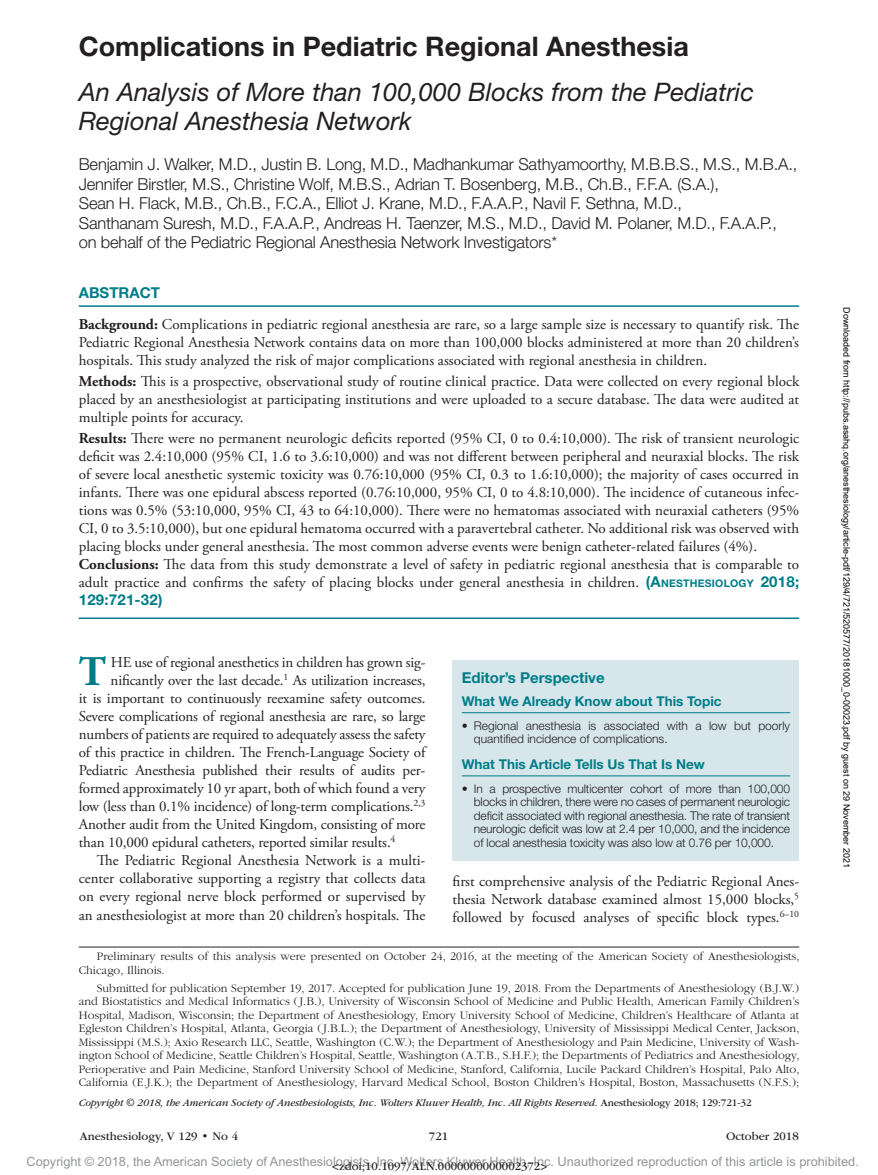
<style>
.page{position:relative;width:878px;height:1175px;background:#fff}
.page>*{position:absolute;margin:0;border:0;box-sizing:border-box;transform-origin:0 0}
.t1{font:700 42.15px "Adobe Garamond Pro";color:#007d88}
.t2{font:700 27px "Helvetica Neue LT Std";color:#231f20}
.t3{font:italic 25.5px/28.5px "Helvetica Neue LT Std";color:#231f20}
.t4{font:300 16.5px/19.5px "Helvetica Neue LT Std";letter-spacing:-.01em;color:#231f20}
.t5{font:15px/18px "Adobe Garamond Pro";color:#231f20;text-align:justify}
.t6{font:700 15px "Helvetica Neue LT Std";color:#007d88}
.t7{font:700 13.5px "Helvetica Neue LT Std";color:#007d88}
.t8{font:12.75px "Arial MT Std";color:#939598}
.t9{font:300 12px/13.5px "ITC Garamond Std";color:#231f20}
.t10{font:300 12px/13.5px "Helvetica Neue LT Std";color:#231f20}
.t11{font:12px "ITC Garamond Std";color:#231f20}
.t12{font:italic 10.5px "ITC Garamond Std";letter-spacing:-.01em;color:#231f20}
.t13{font:9px "Arial";color:#000}
.s1{font-weight:700}
.s2{font-family:"Helvetica Neue LT Std";font-weight:700;color:#007d88}
.s3{font-family:"Helvetica Neue LT Std";font-weight:700;font-size:10.5px;color:#007d88}
.s4{font-style:normal}
</style>
<div class="page">
<div style="left:452px;top:660px;width:347px;height:200px;background:#d6e6ea"></div>
<hr style="left:462px;top:712px;width:328px;height:1px;background:#007d88">
<hr style="left:462px;top:775px;width:328px;height:1px;background:#007d88">
<hr style="left:79px;top:305px;width:720px;height:2px;background:#007d88">
<hr style="left:79px;top:617px;width:720px;height:2px;background:#007d88">
<hr style="left:79px;top:946px;width:720px;height:1px;background:#231f20">
<h2 class="t2" style="left:79px;top:30px;width:611px">Complications in Pediatric Regional Anesthesia</h2>
<h3 class="t3" style="left:79px;top:77px;width:677px">An Analysis of More than 100,000 Blocks from the Pediatric<br>Regional Anesthesia Network</h3>
<p class="t4" style="left:79px;top:154px;width:720px">Benjamin J. Walker, M.D., Justin B. Long, M.D., Madhankumar Sathyamoorthy, M.B.B.S., M.S., M.B.A., Jennifer Birstler, M.S., Christine Wolf, M.B.S., Adrian T. Bosenberg, M.B., Ch.B., F.F.A. (S.A.),<br>Sean H. Flack, M.B., Ch.B., F.C.A., Elliot J. Krane, M.D., F.A.A.P., Navil F. Sethna, M.D.,<br>Santhanam Suresh, M.D., F.A.A.P., Andreas H. Taenzer, M.S., M.D., David M. Polaner, M.D., F.A.A.P., on behalf of the Pediatric Regional Anesthesia Network Investigators*</p>
<p class="t6" style="left:79px;top:283px;width:83px">ABSTRACT</p>
<p class="t5" style="left:79px;top:316px;width:721px"><span class="s1">Background:</span> Complications in pediatric regional anesthesia are rare, so a large sample size is necessary to quantify risk. The Pediatric Regional Anesthesia Network contains data on more than 100,000 blocks administered at more than 20 children’s hospitals. This study analyzed the risk of major complications associated with regional anesthesia in children.</p>
<p class="t5" style="left:79px;top:373px;width:722px"><span class="s1">Methods:</span> This is a prospective, observational study of routine clinical practice. Data were collected on every regional block placed by an anesthesiologist at participating institutions and were uploaded to a secure database. The data were audited at multiple points for accuracy.</p>
<p class="t5" style="left:79px;top:430px;width:722px;text-align:left"><span class="s1">Results:</span> There were no permanent neurologic deficits reported (95% CI, 0 to 0.4:10,000). The risk of transient neurologic deficit was 2.4:10,000 (95% CI, 1.6 to 3.6:10,000) and was not different between peripheral and neuraxial blocks. The risk of severe local anesthetic systemic toxicity was 0.76:10,000 (95% CI, 0.3 to 1.6:10,000); the majority of cases occurred in infants. There was one epidural abscess reported (0.76:10,000, 95% CI, 0 to 4.8:10,000). The incidence of cutaneous infec&shy;tions was 0.5% (53:10,000, 95% CI, 43 to 64:10,000). There were no hematomas associated with neuraxial catheters (95% CI, 0 to 3.5:10,000), but one epidural hematoma occurred with a paravertebral catheter. No additional risk was observed with placing blocks under general anesthesia. The most common adverse events were benign catheter-related failures (4%).<br><span class="s1">Conclusions:</span> The data from this study demonstrate a level of safety in pediatric regional anesthesia that is comparable to adult practice and confirms the safety of placing blocks under general anesthesia in children. <span class="s2">(A</span><span class="s3">NESTHESIOLOGY</span> <span class="s2">2018;</span></p>
<p class="t6" style="left:79px;top:591px;width:85px">129:721-32)</p>
<h1 class="t1" style="left:79px;top:647px;width:29px">T</h1>
<p class="t5" style="left:111px;top:654px;width:316px">HE use of regional anesthetics in children has grown sig-</p>
<p class="t5" style="left:111px;top:672px;width:316px">nificantly over the last decade.<sup>1</sup> As utilization increases,</p>
<p class="t5" style="left:79px;top:690px;width:348px">it is important to continuously reexamine safety outcomes.</p>
<p class="t5" style="left:79px;top:708px;width:348px">Severe complications of regional anesthesia are rare, so large</p>
<p class="t5" style="left:79px;top:726px;width:348px">numbers of patients are required to adequately assess the safety</p>
<p class="t5" style="left:79px;top:744px;width:348px">of this practice in children. The French-Language Society of</p>
<p class="t5" style="left:79px;top:762px;width:348px">Pediatric Anesthesia published their results of audits per-</p>
<p class="t5" style="left:79px;top:780px;width:348px">formed approximately 10 yr apart, both of which found a very</p>
<p class="t5" style="left:79px;top:798px;width:348px">low (less than 0.1% incidence) of long-term complications.<sup>2,3</sup></p>
<p class="t5" style="left:79px;top:816px;width:348px">Another audit from the United Kingdom, consisting of more</p>
<p class="t5" style="left:79px;top:834px;width:318px">than 10,000 epidural catheters, reported similar results.<sup>4</sup></p>
<p class="t5" style="left:97px;top:852px;width:330px">The Pediatric Regional Anesthesia Network is a multi-</p>
<p class="t5" style="left:79px;top:870px;width:348px">center collaborative supporting a registry that collects data</p>
<p class="t5" style="left:79px;top:888px;width:348px">on every regional nerve block performed or supervised by</p>
<p class="t5" style="left:79px;top:906px;width:348px">an anesthesiologist at more than 20 children’s hospitals. The</p>
<p class="t6" style="left:462px;top:668px;width:144px">Editor’s Perspective</p>
<p class="t7" style="left:462px;top:693px;width:261px">What We Already Know about This Topic</p>
<p class="t10" style="left:474px;top:718px;width:318px;text-indent:-12px">• Regional anesthesia is associated with a low but poorly quantified incidence of complications.</p>
<p class="t7" style="left:462px;top:756px;width:244px">What This Article Tells Us That Is New</p>
<p class="t10" style="left:474px;top:781px;width:318px;text-align:justify;text-indent:-12px">• In a prospective multicenter cohort of more than 100,000 blocks in children, there were no cases of permanent neurologic deficit associated with regional anesthesia. The rate of transient neurologic deficit was low at 2.4 per 10,000, and the incidence of local anesthesia toxicity was also low at 0.76 per 10,000.</p>
<p class="t5" style="left:452px;top:873px;width:348px">first comprehensive analysis of the Pediatric Regional Anes&shy;thesia Network database examined almost 15,000 blocks,<sup>5 </sup>followed by focused analyses of specific block types.<sup>6–10</sup></p>
<p class="t9" style="left:79px;top:949px;width:722px;text-indent:18px">Preliminary results of this analysis were presented on October 24, 2016, at the meeting of the American Society of Anesthesiologists,<br>Chicago, Illinois.</p>
<p class="t9" style="left:79px;top:981px;width:722px;text-align:justify;text-indent:18px">Submitted for publication September 19, 2017. Accepted for publication June 19, 2018. From the Departments of Anesthesiology (B.J.W.) and Biostatistics and Medical Informatics (J.B.), University of Wisconsin School of Medicine and Public Health, American Family Children’s Hospital, Madison, Wisconsin; the Department of Anesthesiology, Emory University School of Medicine, Children’s Healthcare of Atlanta at Egleston Children’s Hospital, Atlanta, Georgia (J.B.L.); the Department of Anesthesiology, University of Mississippi Medical Center, Jackson, Mississippi (M.S.); Axio Research LLC, Seattle, Washington (C.W.); the Department of Anesthesiology and Pain Medicine, University of Wash&shy;ington School of Medicine, Seattle Children’s Hospital, Seattle, Washington (A.T.B., S.H.F.); the Departments of Pediatrics and Anesthesiology, Perioperative and Pain Medicine, Stanford University School of Medicine, Stanford, California, Lucile Packard Children’s Hospital, Palo Alto, California (E.J.K.); the Department of Anesthesiology, Harvard Medical School, Boston Children’s Hospital, Boston, Massachusetts (N.F.S.);</p>
<p class="t12" style="left:79px;top:1096px;width:674px">Copyright © 2018, the American Society of Anesthesiologists, Inc. Wolters Kluwer Health, Inc. All Rights Reserved. <span class="s4">Anesthesiology 2018; 129:721-32</span></p>
<p class="t11" style="left:80px;top:1130px;width:160px">Anesthesiology, V 129 • No 4</p>
<p class="t11" style="left:429px;top:1130px;width:21px">721</p>
<p class="t11" style="left:726px;top:1130px;width:74px">October 2018</p>
<p class="t13" style="left:850px;top:307px;width:562px;rotate:90deg">Downloaded from http://pubs.asahq.org/anesthesiology/article-pdf/129/4/721/520577/20181000_0-00023.pdf by guest on 29 November 2021</p>
<p class="t8" style="left:27px;top:1154px;width:833px">Copyright © 2018, the American Society of Anesthesiologists, Inc. Wolters Kluwer Health, Inc. Unauthorized reproduction of this article is prohibited.</p>
<p class="t11" style="left:332px;top:1159px;width:216px">&lt;zdoi;10.1097/ALN.0000000000002372&gt;</p>
</div>
